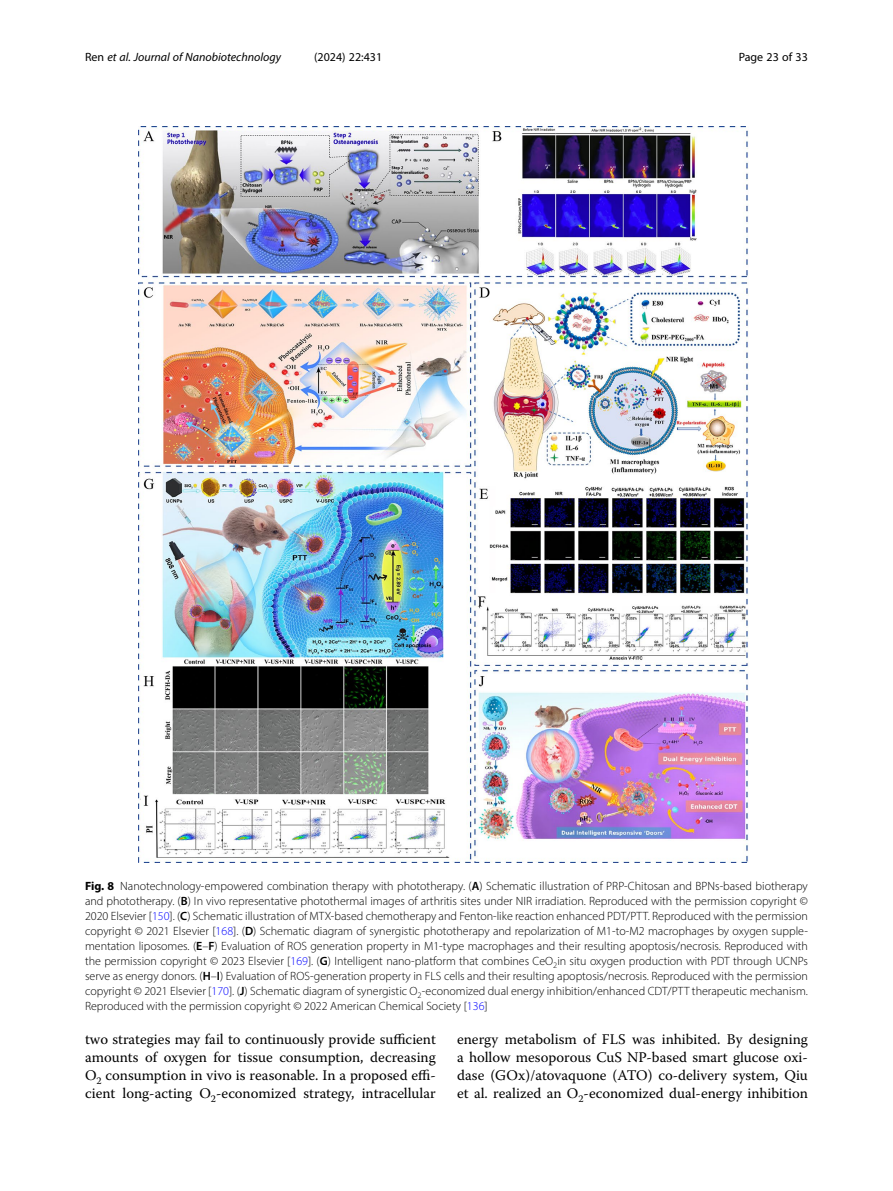
<style>
.page{position:relative;width:893px;height:1191px;background:#fff}
.page>*{position:absolute;margin:0;border:0;box-sizing:border-box;transform-origin:0 0}
.Body_Text_Indent{font:14.7px/18px "Warnock Pro";color:#000;text-align:justify}
.Figure_Caption{font:300 12px/15px "Myriad Pro";color:#000;text-align:justify}
.t1{font:italic 12px "Myriad Pro";color:#000}
.t2{font:12px "Myriad Pro";color:#000}
.s1{font-style:normal}
.s2{font-weight:700}
.s3{font-weight:600}
.s4{color:#00f}
</style>
<div class="page">
<img style="left:138px;top:126px;width:611px;height:737px">
<p class="t1" style="left:85px;top:50px;width:198px"><span class="s1">Ren</span> et al. Journal of Nanobiotechnology</p>
<p class="t2" style="left:314px;top:50px;width:70px">(2024) 22:431</p>
<p class="t2" style="left:739px;top:50px;width:71px">Page 23 of 33</p>
<p class="Figure_Caption" style="left:85px;top:878px;width:724px"><span class="s2">Fig. 8</span> Nanotechnology-empowered combination therapy with phototherapy. (<span class="s3">A</span>) Schematic illustration of PRP-Chitosan and BPNs-based biotherapy and phototherapy. (<span class="s3">B</span>) In vivo representative photothermal images of arthritis sites under NIR irradiation. Reproduced with the permission copyright © 2020 Elsevier [<span class="s4">150</span>]. (<span class="s3">C</span>) Schematic illustration of MTX-based chemotherapy and Fenton-like reaction enhanced PDT/PTT. Reproduced with the permission copyright © 2021 Elsevier [<span class="s4">168</span>]. (<span class="s3">D</span>) Schematic diagram of synergistic phototherapy and repolarization of M1-to-M2 macrophages by oxygen supple&shy;mentation liposomes. (<span class="s3">E</span>–<span class="s3">F</span>) Evaluation of ROS generation property in M1-type macrophages and their resulting apoptosis/necrosis. Reproduced with the permission copyright © 2023 Elsevier [<span class="s4">169</span>]. (<span class="s3">G</span>) Intelligent nano-platform that combines CeO<sub>2</sub>in situ oxygen production with PDT through UCNPs serve as energy donors. (<span class="s3">H</span>–<span class="s3">I</span>) Evaluation of ROS-generation property in FLS cells and their resulting apoptosis/necrosis. Reproduced with the permission copyright © 2021 Elsevier [<span class="s4">170</span>]. (<span class="s3">J</span>) Schematic diagram of synergistic O<sub>2</sub>-economized dual energy inhibition/enhanced CDT/PTT therapeutic mechanism.<br>Reproduced with the permission copyright © 2022 American Chemical Society [<span class="s4">136</span>]</p>
<p class="Body_Text_Indent" style="left:85px;top:1030px;width:352px">two strategies may fail to continuously provide sufficient amounts of oxygen for tissue consumption, decreasing O<sub>2</sub> consumption in vivo is reasonable. In a proposed effi&shy;cient long-acting O<sub>2</sub>-economized strategy, intracellular</p>
<p class="Body_Text_Indent" style="left:457px;top:1030px;width:352px">energy metabolism of FLS was inhibited. By designing a hollow mesoporous CuS NP-based smart glucose oxi&shy;dase (GOx)/atovaquone (ATO) co-delivery system, Qiu et al. realized an O<sub>2</sub>-economized dual-energy inhibition</p>
</div>
